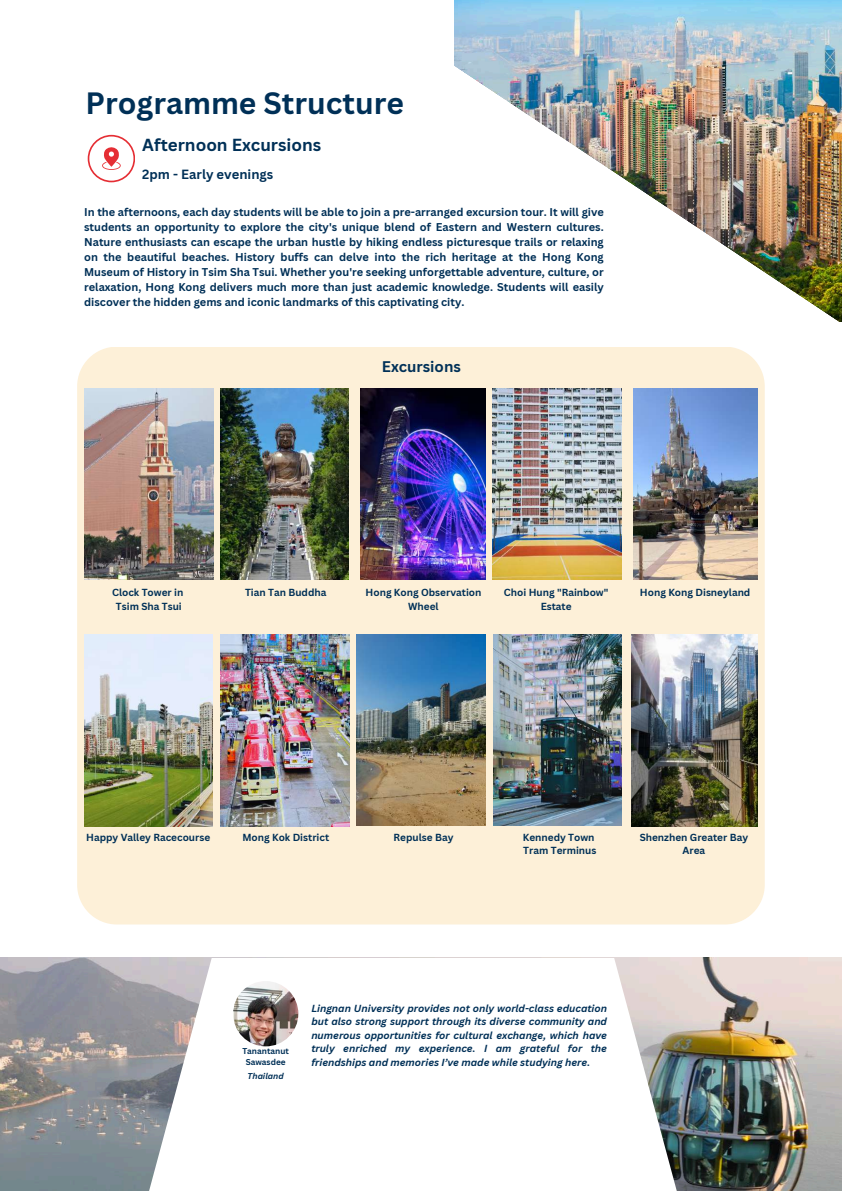
<style>
.page{position:relative;width:842px;height:1191px;background:#fff}
.page>*{position:absolute;margin:0;border:0;box-sizing:border-box;transform-origin:0 0}
.t1{font:700 30px "Canva Sans";color:#003057}
.t2{font:700 17px "Canva Sans";color:#003057}
.t3{font:700 15px "Canva Sans";color:#003057}
.t4{font:700 13px "Canva Sans";color:#003057}
.t5{font:700 11px/15px "Canva Sans";color:#003057;text-align:justify}
.t6{font:italic 700 10px/13.5px "Canva Sans";color:#003057;text-align:justify}
.t7{font:700 10px/13.5px "Canva Sans";color:#003057;text-align:center}
.t8{font:700 8.2px/11px "Canva Sans";color:#003057;text-align:center}
.t9{font:italic 700 8.2px "Canva Sans";color:#003057}
</style>
<div class="page">
<img style="left:454px;top:0;width:388px;height:322px">
<div style="left:77px;top:347px;width:688px;height:577px;background:#fdf0d8"></div>
<svg style="left:88px;top:135px;width:47px;height:47px"></svg>
<img style="left:0;top:957px;width:842px;height:233px">
<svg style="left:149px;top:957px;width:528px;height:233px"></svg>
<img style="left:233px;top:980px;width:65px;height:66px;border-radius:50%">
<img style="left:84px;top:388px;width:129px;height:191px">
<img style="left:85px;top:634px;width:128px;height:192px">
<img style="left:221px;top:634px;width:129px;height:192px">
<img style="left:221px;top:388px;width:128px;height:191px">
<img style="left:357px;top:634px;width:129px;height:191px">
<img style="left:360px;top:388px;width:125px;height:191px">
<img style="left:494px;top:634px;width:127px;height:191px">
<img style="left:493px;top:388px;width:128px;height:191px">
<img style="left:632px;top:634px;width:125px;height:192px">
<img style="left:633px;top:388px;width:125px;height:191px">
<h1 class="t1" style="left:86px;top:81px;width:320px">Programme Structure</h1>
<h2 class="t2" style="left:142px;top:133px;width:180px">Afternoon Excursions</h2>
<p class="t4" style="left:142px;top:165px;width:132px">2pm - Early evenings</p>
<p class="t5" style="left:84px;top:204px;width:521px">In the afternoons, each day students will be able to join a pre-arranged excursion tour. It will give students an opportunity to explore the city's unique blend of Eastern and Western cultures.<br>Nature enthusiasts can escape the urban hustle by hiking endless picturesque trails or relaxing on the beautiful beaches. History buffs can delve into the rich heritage at the Hong Kong Museum of History in Tsim Sha Tsui. Whether you're seeking unforgettable adventure, culture, or relaxation, Hong Kong delivers much more than just academic knowledge. Students will easily discover the hidden gems and iconic landmarks of this captivating city.</p>
<h3 class="t3" style="left:382px;top:356px;width:81px">Excursions</h3>
<p class="t7" style="left:112px;top:585px;width:73px">Clock Tower in<br>Tsim Sha Tsui</p>
<p class="t7" style="left:245px;top:585px;width:83px">Tian Tan Buddha</p>
<p class="t7" style="left:366px;top:585px;width:117px">Hong Kong Observation<br>Wheel</p>
<p class="t7" style="left:504px;top:585px;width:106px">Choi Hung "Rainbow"<br>Estate</p>
<p class="t7" style="left:640px;top:585px;width:112px">Hong Kong Disneyland</p>
<p class="t7" style="left:86px;top:830px;width:126px">Happy Valley Racecourse</p>
<p class="t7" style="left:242px;top:830px;width:88px">Mong Kok District</p>
<p class="t7" style="left:394px;top:830px;width:61px">Repulse Bay</p>
<p class="t7" style="left:523px;top:830px;width:75px;text-align:left">Kennedy Town<br>Tram Terminus</p>
<p class="t7" style="left:640px;top:830px;width:110px">Shenzhen Greater Bay<br>Area</p>
<p class="t8" style="left:242px;top:1045px;width:48px">Tanantanut<br>Sawasdee</p>
<p class="t9" style="left:248px;top:1070px;width:38px">Thailand</p>
<p class="t6" style="left:311px;top:1000px;width:297px">Lingnan University provides not only world-class education but also strong support through its diverse community and numerous opportunities for cultural exchange, which have truly enriched my experience. I am grateful for the friendships and memories I’ve made while studying here.</p>
</div>
